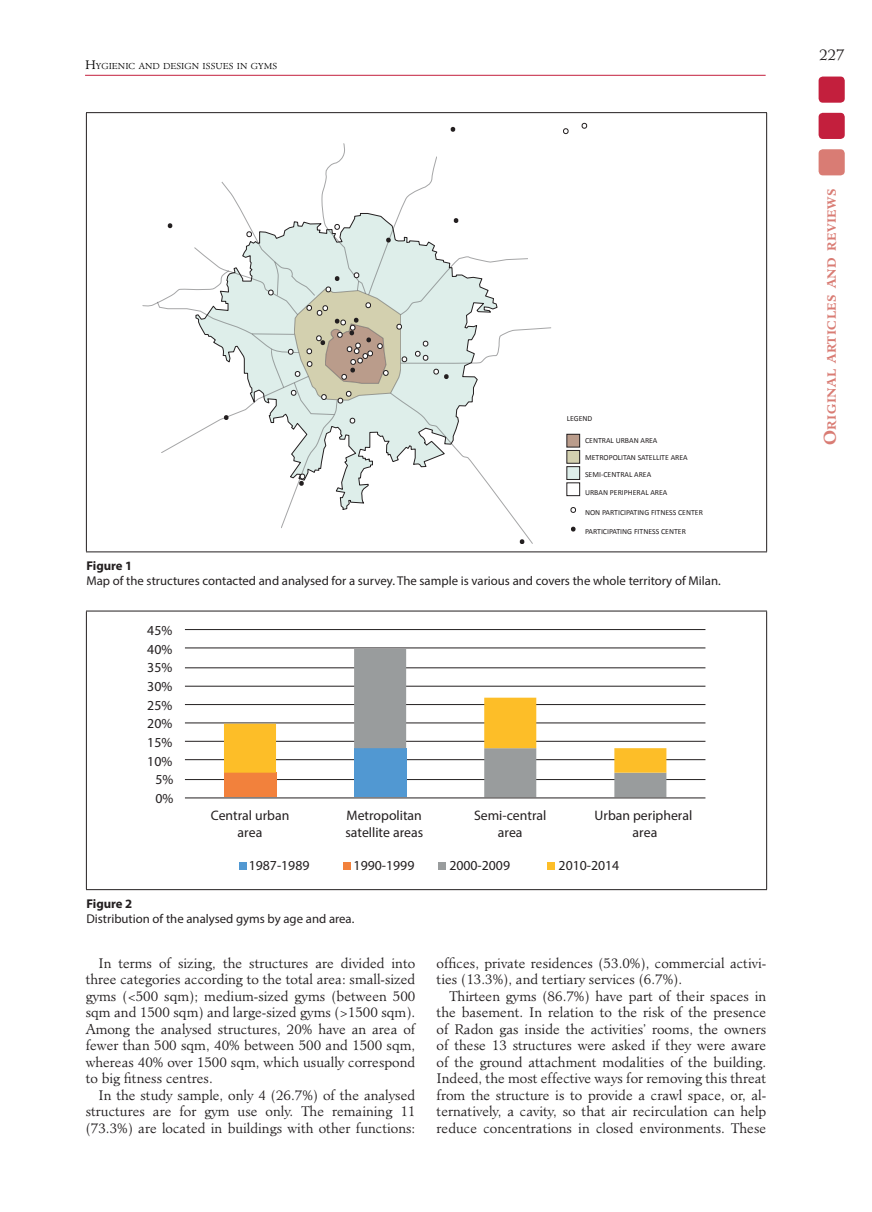
<style>
.page{position:relative;width:872px;height:1212px;background:#fff}
.page>*{position:absolute;margin:0;border:0;box-sizing:border-box;transform-origin:0 0}
.t1{font:300 15px "Minister Std";color:#231f20}
.t2{font:13.8px/16.5px "Myriad Pro";color:#231f20;text-align:center}
.t3{font:300 13.5px/16.5px "Minister Std";color:#231f20;text-align:justify}
.t4{font:12.75px "Myriad Pro";color:#231f20}
.t5{font:700 12.75px "Myriad Pro";color:#231f20}
.t6{font:700 11.55px "Minister Std";letter-spacing:.045em;color:#d97c74}
.t7{font:300 8.4px "Minister Std";color:#000}
.t8{font:7.8px "Calibri";color:#231f20}
.s1{font-size:12px}
.s2{font-size:16.5px}
</style>
<div class="page">
<hr style="left:85px;top:75px;width:680px;height:1px;background:#c31f3d">
<div style="left:818px;top:77px;width:26px;height:26px;background:#c31f3d;border-radius:4px"></div>
<div style="left:818px;top:113px;width:26px;height:26px;background:#c31f3d;border-radius:4px"></div>
<div style="left:818px;top:149px;width:26px;height:26px;background:#d97c74;border-radius:4px"></div>
<hr style="left:86px;top:112px;width:681px;height:1px;background:#231f20">
<hr style="left:86px;top:113px;width:1px;height:438px;background:#231f20">
<hr style="left:766px;top:113px;width:1px;height:438px;background:#231f20">
<hr style="left:86px;top:551px;width:681px;height:1px;background:#231f20">
<div style="left:567px;top:434px;width:12px;height:13px;background:#ba9c8b"></div>
<div style="left:567px;top:434px;width:13px;height:13px;border:1px solid #231f20"></div>
<div style="left:567px;top:450px;width:12px;height:13px;background:#d3d0af"></div>
<div style="left:567px;top:450px;width:13px;height:13px;border:1px solid #231f20"></div>
<div style="left:567px;top:467px;width:12px;height:12px;background:#deeeea"></div>
<div style="left:567px;top:466px;width:13px;height:13px;border:1px solid #231f20"></div>
<div style="left:567px;top:483px;width:13px;height:13px;border:1px solid #231f20"></div>
<svg style="left:570px;top:507px;width:6px;height:6px"></svg>
<svg style="left:571px;top:527px;width:5px;height:4px"></svg>
<svg style="left:563px;top:128px;width:6px;height:6px"></svg>
<svg style="left:581px;top:123px;width:6px;height:5px"></svg>
<svg style="left:450px;top:127px;width:6px;height:5px"></svg>
<svg style="left:142px;top:143px;width:409px;height:400px"></svg>
<hr style="left:86px;top:611px;width:681px;height:1px;background:#231f20">
<hr style="left:86px;top:611px;width:1px;height:278px;background:#231f20">
<hr style="left:766px;top:611px;width:1px;height:278px;background:#231f20">
<hr style="left:86px;top:889px;width:681px;height:1px;background:#231f20">
<hr style="left:185px;top:779px;width:520px;height:1px;background:#231f20">
<hr style="left:185px;top:759px;width:520px;height:1px;background:#231f20">
<hr style="left:185px;top:741px;width:520px;height:1px;background:#231f20">
<hr style="left:185px;top:723px;width:520px;height:1px;background:#231f20">
<hr style="left:185px;top:704px;width:520px;height:1px;background:#231f20">
<hr style="left:185px;top:686px;width:520px;height:1px;background:#231f20">
<hr style="left:185px;top:667px;width:520px;height:1px;background:#231f20">
<hr style="left:185px;top:648px;width:520px;height:1px;background:#231f20">
<hr style="left:185px;top:629px;width:520px;height:1px;background:#231f20">
<div style="left:224px;top:773px;width:52px;height:24px;background:#f2813c"></div>
<svg style="left:354px;top:649px;width:312px;height:148px"></svg>
<svg style="left:224px;top:698px;width:442px;height:75px"></svg>
<hr style="left:185px;top:797px;width:520px;height:1px;background:#231f20">
<div style="left:239px;top:862px;width:7px;height:8px;background:#5198d2"></div>
<div style="left:343px;top:862px;width:8px;height:8px;background:#f2813c"></div>
<div style="left:438px;top:862px;width:8px;height:8px;background:#999c9d"></div>
<div style="left:547px;top:862px;width:8px;height:8px;background:#fdbe28"></div>
<p class="t7" style="left:85px;top:61px;width:194px"><span class="s1">H</span>YGIENIC AND DESIGN ISSUES IN GYMS</p>
<p class="t8" style="left:567px;top:414px;width:27px">LEGEND</p>
<p class="t8" style="left:585px;top:452px;width:104px">METROPOLITAN SATELLITE AREA</p>
<p class="t8" style="left:585px;top:470px;width:68px">SEMI-CENTRAL AREA</p>
<p class="t8" style="left:585px;top:487px;width:84px">URBAN PERIPHERAL AREA</p>
<p class="t8" style="left:585px;top:507px;width:119px">NON PARTICIPATING FITNESS CENTER</p>
<p class="t8" style="left:585px;top:526px;width:102px">PARTICIPATING FITNESS CENTER</p>
<p class="t8" style="left:585px;top:435px;width:74px">CENTRAL URBAN AREA</p>
<p class="t5" style="left:86px;top:557px;width:47px">Figure 1</p>
<p class="t4" style="left:86px;top:573px;width:636px">Map of the structures contacted and analysed for a survey. The sample is various and covers the whole territory of Milan.</p>
<p class="t2" style="left:147px;top:622px;width:27px">45%</p>
<p class="t2" style="left:147px;top:641px;width:27px">40%</p>
<p class="t2" style="left:147px;top:659px;width:27px">35%</p>
<p class="t2" style="left:147px;top:678px;width:27px">30%</p>
<p class="t2" style="left:147px;top:697px;width:27px">25%</p>
<p class="t2" style="left:147px;top:715px;width:27px">20%</p>
<p class="t2" style="left:147px;top:734px;width:27px">15%</p>
<p class="t2" style="left:147px;top:753px;width:27px">10%</p>
<p class="t2" style="left:155px;top:771px;width:19px">5%</p>
<p class="t2" style="left:155px;top:790px;width:19px">0%</p>
<p class="t2" style="left:211px;top:807px;width:80px">Central urban area</p>
<p class="t2" style="left:345px;top:807px;width:79px;text-align:left">Metropolitan satellite areas</p>
<p class="t2" style="left:474px;top:807px;width:74px">Semi-central area</p>
<p class="t2" style="left:594px;top:807px;width:99px">Urban peripheral area</p>
<p class="t2" style="left:249px;top:857px;width:62px">1987-1989</p>
<p class="t2" style="left:354px;top:857px;width:62px">1990-1999</p>
<p class="t2" style="left:449px;top:857px;width:62px">2000-2009</p>
<p class="t2" style="left:558px;top:857px;width:62px">2010-2014</p>
<p class="t5" style="left:86px;top:895px;width:47px">Figure 2</p>
<p class="t4" style="left:86px;top:910px;width:269px">Distribution of the analysed gyms by age and area.</p>
<p class="t3" style="left:86px;top:954px;width:331px;text-indent:13px">In terms of sizing, the structures are divided into three categories according to the total area: small-sized gyms (&lt;500 sqm); medium-sized gyms (between 500 sqm and 1500 sqm) and large-sized gyms (&gt;1500 sqm).<br>Among the analysed structures, 20% have an area of fewer than 500 sqm, 40% between 500 and 1500 sqm, whereas 40% over 1500 sqm, which usually correspond to big fitness centres.</p>
<p class="t3" style="left:86px;top:1086px;width:331px;text-indent:13px">In the study sample, only 4 (26.7%) of the analysed structures are for gym use only. The remaining 11 (73.3%) are located in buildings with other functions:</p>
<p class="t3" style="left:436px;top:954px;width:331px">offices, private residences (53.0%), commercial activi&shy;ties (13.3%), and tertiary services (6.7%).</p>
<p class="t3" style="left:436px;top:987px;width:331px;text-indent:13px">Thirteen gyms (86.7%) have part of their spaces in the basement. In relation to the risk of the presence of Radon gas inside the activities’ rooms, the owners of these 13 structures were asked if they were aware of the ground attachment modalities of the building.<br>Indeed, the most effective ways for removing this threat from the structure is to provide a crawl space, or, al&shy;ternatively, a cavity, so that air recirculation can help reduce concentrations in closed environments. These</p>
<p class="t1" style="left:819px;top:45px;width:27px">227</p>
<p class="t6" style="left:824px;top:445px;width:258px;rotate:-90deg"><span class="s2">O</span>riginal articles and reviews</p>
</div>
